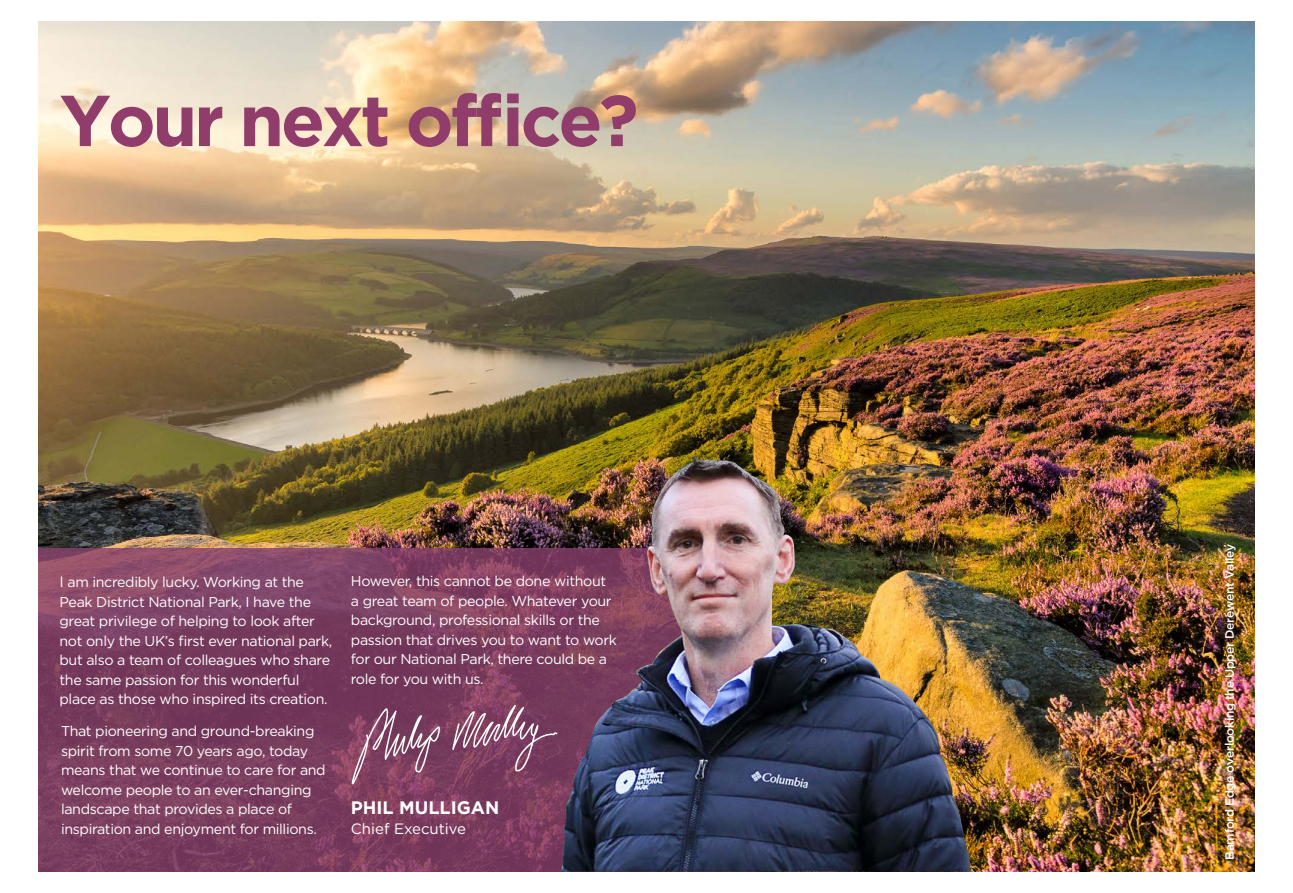
<style>
.page{position:relative;width:1293px;height:893px;background:#fff}
.page>*{position:absolute;margin:0;border:0;box-sizing:border-box;transform-origin:0 0}
.t1{font:700 72px "Gotham";letter-spacing:-.045em;color:#913d6b}
.t2{font:700 18px "Gotham";color:#fff}
.t3{font:15px "Gotham";color:#fff}
.t4{font:14.25px/19.5px "Gotham";letter-spacing:-.025em;color:#fff}
.t5{font:500 12px "Gotham";letter-spacing:-.025em;color:#fff}
.s1{font-size:15px}
</style>
<div class="page">
<img style="left:38px;top:21px;width:1216px;height:851px">
<svg style="left:38px;top:549px;width:523px;height:323px;background:#7b3e5f"></svg>
<img style="left:561px;top:456px;width:409px;height:416px">
<svg style="left:351px;top:708px;width:90px;height:76px;background:#8d5673"></svg>
<svg style="left:452px;top:704px;width:105px;height:67px;background:#8c5572"></svg>
<p class="t1" style="left:60px;top:79px;width:580px">Your next office?</p>
<p class="t4" style="left:60px;top:572px;width:274px"><span class="s1">I</span> am incredibly lucky. Working at the Peak District National Park, I have the great privilege of helping to look after not only the UK’s first ever national park, but also a team of colleagues who share the same passion for this wonderful place as those who inspired its creation.</p>
<p class="t4" style="left:61px;top:721px;width:266px">That pioneering and ground-breaking spirit from some 70 years ago, today means that we continue to care for and welcome people to an ever-changing landscape that provides a place of inspiration and enjoyment for millions.</p>
<p class="t4" style="left:351px;top:571px;width:268px">However, this cannot be done without a great team of people. Whatever your background, professional skills or the passion that drives you to want to work for our National Park, there could be a role for you with us.</p>
<p class="t2" style="left:351px;top:797px;width:150px">PHIL MULLIGAN</p>
<p class="t3" style="left:351px;top:819px;width:117px">Chief Executive</p>
<p class="t5" style="left:1222px;top:860px;width:318px;rotate:-90deg">Bamford Edge overlooking the Upper Derewent Valley</p>
</div>
